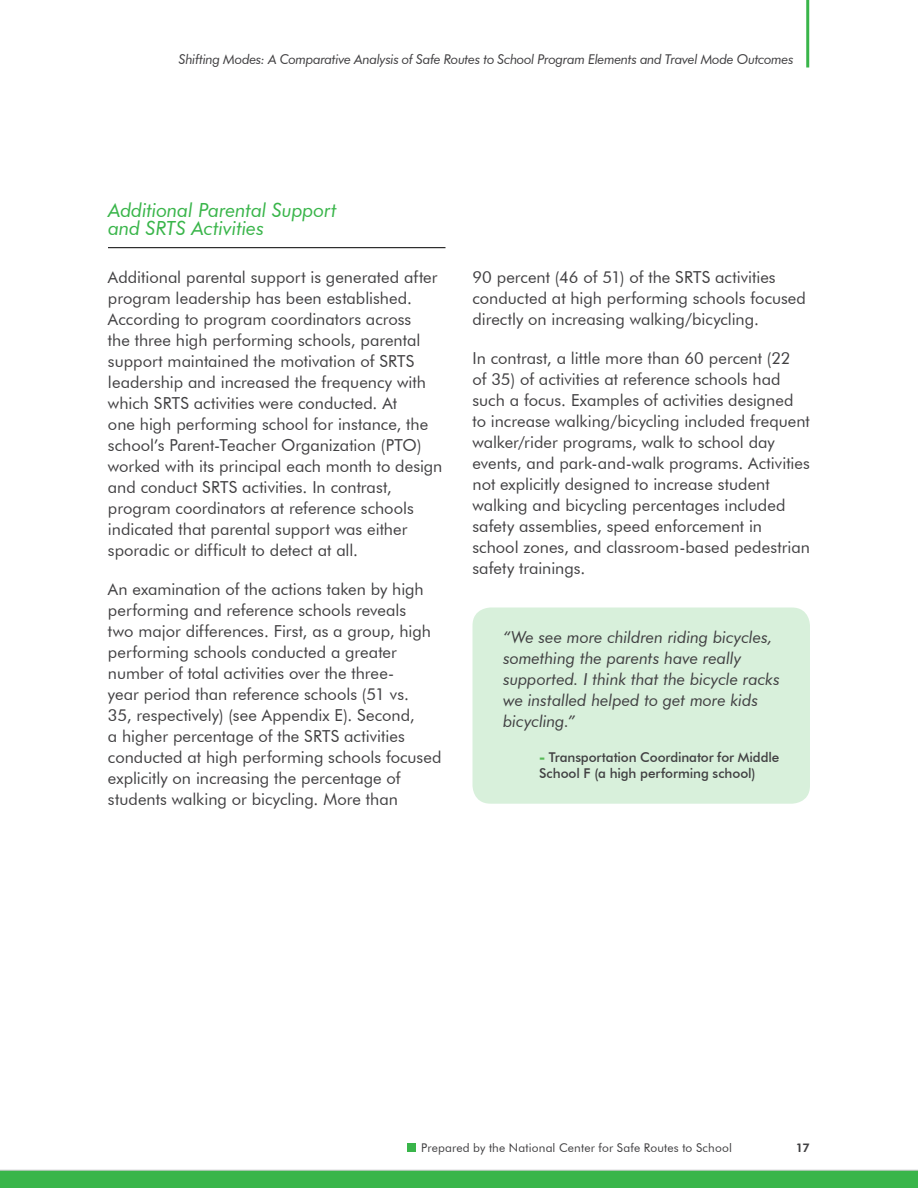
<style>
.page{position:relative;width:918px;height:1188px;background:#fff}
.page>*{position:absolute;margin:0;border:0;box-sizing:border-box;transform-origin:0 0}
.t1{font:italic 19.5px/18px "Futura BT";letter-spacing:-.01em;color:#39b54a}
.t2{font:16.5px/21px "Futura BT";color:#414042}
.t3{font:italic 16.5px/21px "Futura BT";letter-spacing:-.005em;color:#414042}
.t4{font:italic 13.5px "Futura BT";letter-spacing:-.025em;color:#414042}
.t5{font:500 13.5px/16.5px "Futura BT";letter-spacing:-.005em;color:#414042}
.t6{font:12px "Futura BT";letter-spacing:.015em;color:#414042}
.t7{font:800 12px "Futura BT";color:#414042}
.s1{font-weight:700;color:#57ba56}
</style>
<div class="page">
<div style="left:0;top:1170px;width:918px;height:18px;background:#39b54a"></div>
<div style="left:407px;top:1143px;width:9px;height:9px;background:#39b54a"></div>
<hr style="left:108px;top:247px;width:338px;height:1px;background:#000">
<div style="left:472px;top:608px;width:338px;height:196px;background:#d8f0db;border-radius:18px"></div>
<hr style="left:806px;top:0;width:3px;height:68px;background:#39b54a">
<p class="t4" style="left:179px;top:51px;width:616px">Shifting Modes: A Comparative Analysis of Safe Routes to School Program Elements and Travel Mode Outcomes</p>
<p class="t1" style="left:108px;top:201px;width:230px">Additional Parental Support and SRTS Activities</p>
<p class="t2" style="left:108px;top:266px;width:336px">Additional parental support is generated after program leadership has been established.<br>According to program coordinators across<br>the three high performing schools, parental support maintained the motivation of SRTS leadership and increased the frequency with which SRTS activities were conducted. At<br>one high performing school for instance, the school’s Parent-Teacher Organization (PTO) worked with its principal each month to design and conduct SRTS activities. In contrast, program coordinators at reference schools indicated that parental support was either sporadic or difficult to detect at all.</p>
<p class="t2" style="left:108px;top:578px;width:335px">An examination of the actions taken by high performing and reference schools reveals<br>two major differences. First, as a group, high performing schools conducted a greater number of total activities over the three-<br>year period than reference schools (51 vs.<br>35, respectively) (see Appendix E). Second,<br>a higher percentage of the SRTS activities conducted at high performing schools focused explicitly on increasing the percentage of students walking or bicycling. More than</p>
<p class="t2" style="left:472px;top:266px;width:335px">90 percent (46 of 51) of the SRTS activities conducted at high performing schools focused directly on increasing walking/bicycling.</p>
<p class="t2" style="left:472px;top:347px;width:339px">In contrast, a little more than 60 percent (22<br>of 35) of activities at reference schools had such a focus. Examples of activities designed to increase walking/bicycling included frequent walker/rider programs, walk to school day events, and park-and-walk programs. Activities not explicitly designed to increase student walking and bicycling percentages included safety assemblies, speed enforcement in school zones, and classroom-based pedestrian safety trainings.</p>
<p class="t3" style="left:503px;top:627px;width:278px">“We see more children riding bicycles, something the parents have really supported. I think that the bicycle racks we installed helped to get more kids bicycling.”</p>
<p class="t5" style="left:539px;top:749px;width:242px"><span class="s1">-</span> Transportation Coordinator for Middle<br>School F (a high performing school)</p>
<p class="t6" style="left:421px;top:1141px;width:312px">Prepared by the National Center for Safe Routes to School</p>
<p class="t7" style="left:796px;top:1141px;width:16px">17</p>
</div>
